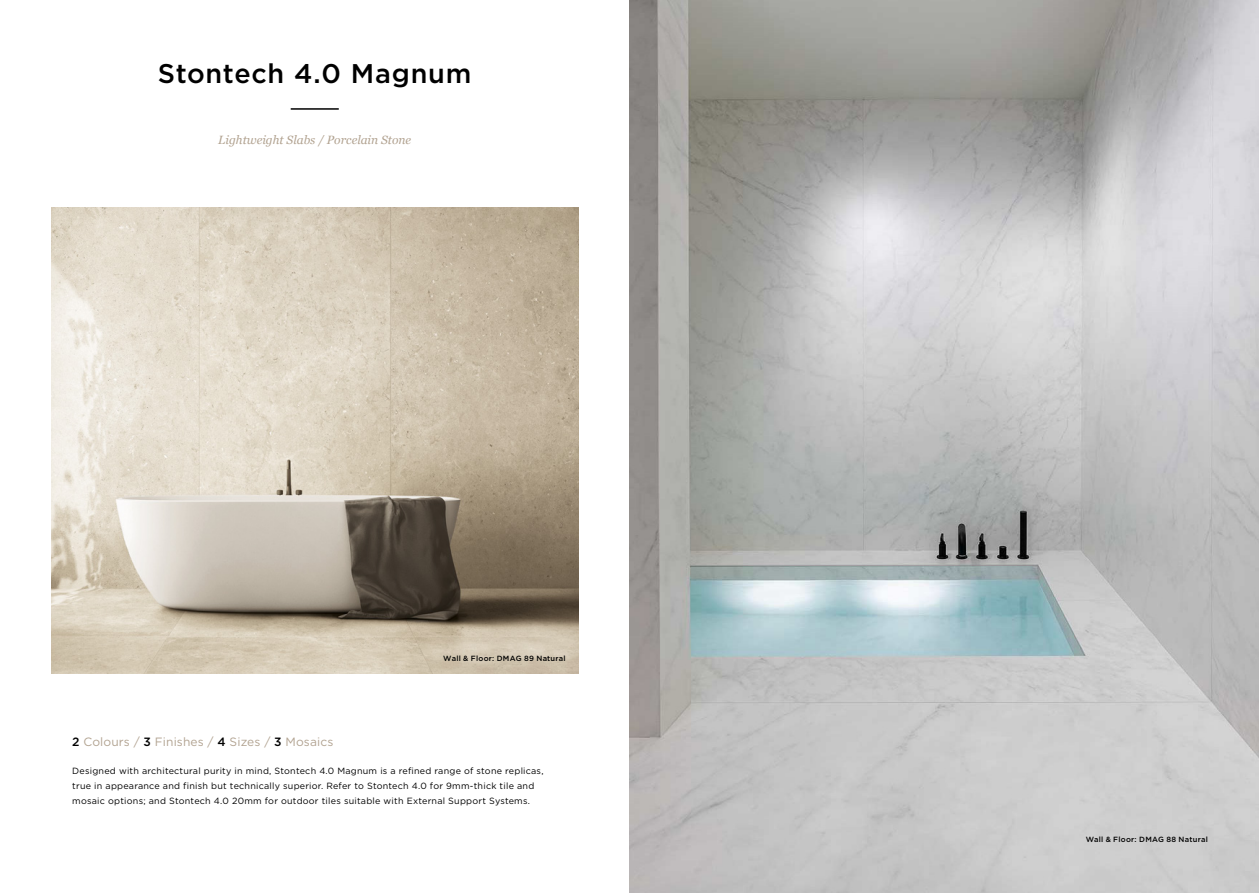
<style>
.page{position:relative;width:1259px;height:893px;background:#fff}
.page>*{position:absolute;margin:0;border:0;box-sizing:border-box;transform-origin:0 0}
.t1{font:500 27px "Gotham";letter-spacing:.025em;color:#000}
.t2{font:12px "Gotham";letter-spacing:.01em;color:#b2a391}
.hero_PF_serif_title{font:italic 12px "Georgia";color:#b2a391}
.hero_PF_serif_title-2{font:9px/15px "Gotham";letter-spacing:.025em;color:#000}
.t3{font:500 7.5px "Gotham";letter-spacing:.035em;color:#000}
.s1{font-weight:500;color:#000}
</style>
<div class="page">
<hr style="left:291px;top:108px;width:48px;height:2px;background:#000">
<img style="left:629px;top:0;width:630px;height:893px">
<img style="left:51px;top:207px;width:527px;height:467px">
<p class="t1" style="left:158px;top:55px;width:315px">Stontech 4.0 Magnum</p>
<p class="hero_PF_serif_title" style="left:218px;top:132px;width:194px">Lightweight Slabs / Porcelain Stone</p>
<p class="t3" style="left:443px;top:654px;width:124px">Wall &amp; Floor: DMAG 89 Natural</p>
<p class="t2" style="left:72px;top:734px;width:262px"><span class="s1">2</span> Colours / <span class="s1">3</span> Finishes / <span class="s1">4</span> Sizes / <span class="s1">3</span> Mosaics</p>
<p class="hero_PF_serif_title-2" style="left:72px;top:763px;width:473px">Designed with architectural purity in mind, Stontech 4.0 Magnum is a refined range of stone replicas, true in appearance and finish but technically superior. Refer to Stontech 4.0 for 9mm-thick tile and mosaic options; and Stontech 4.0 20mm for outdoor tiles suitable with External Support Systems.</p>
<p class="t3" style="left:1085px;top:834px;width:124px">Wall &amp; Floor: DMAG 88 Natural</p>
</div>
